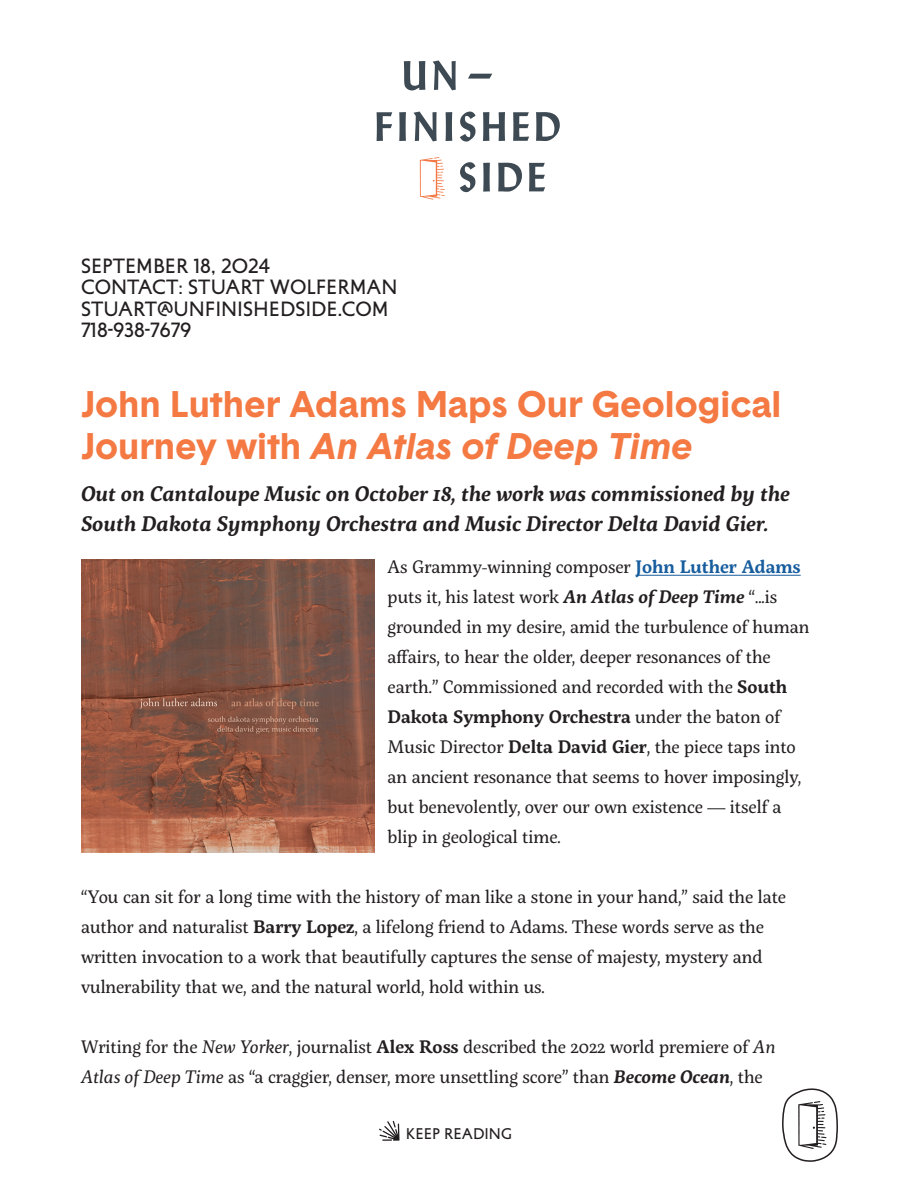
<style>
.page{position:relative;width:918px;height:1188px;background:#fff}
.page>*{position:absolute;margin:0;border:0;box-sizing:border-box;transform-origin:0 0}
.t1{font:700 36px/42px "Baseticatrial";color:#f47943}
.t2{font:italic 600 21px/30px "Servus Slab";color:#231f20}
.t3{font:18px/30px "Servus Slab";color:#231f20}
.t4{font:18px "Petit Seriftrial";color:#231f20}
.t5{font:13.5px "Petit Seriftrial";color:#231f20}
.s1{font-style:italic}
.s2{font-weight:600;color:#175d9e}
.s3{font-weight:600;font-style:italic}
.s4{font-weight:600}
</style>
<div class="page">
<hr style="left:635px;top:575px;width:166px;height:1px;background:#175d9e">
<svg style="left:377px;top:112px;width:15px;height:29px"></svg>
<svg style="left:399px;top:112px;width:7px;height:29px"></svg>
<svg style="left:414px;top:112px;width:23px;height:29px"></svg>
<svg style="left:446px;top:112px;width:6px;height:29px"></svg>
<svg style="left:460px;top:112px;width:16px;height:30px"></svg>
<svg style="left:483px;top:112px;width:22px;height:29px"></svg>
<svg style="left:513px;top:112px;width:16px;height:29px"></svg>
<svg style="left:536px;top:112px;width:24px;height:29px"></svg>
<svg style="left:460px;top:162px;width:16px;height:30px"></svg>
<svg style="left:483px;top:163px;width:7px;height:29px"></svg>
<svg style="left:498px;top:163px;width:24px;height:29px"></svg>
<svg style="left:529px;top:163px;width:16px;height:28px"></svg>
<svg style="left:404px;top:61px;width:21px;height:29px"></svg>
<svg style="left:433px;top:60px;width:23px;height:30px"></svg>
<svg style="left:468px;top:74px;width:24px;height:5px"></svg>
<svg style="left:420px;top:157px;width:25px;height:43px"></svg>
<svg style="left:379px;top:1121px;width:21px;height:20px"></svg>
<svg style="left:782px;top:1088px;width:56px;height:74px"></svg>
<img style="left:81px;top:560px;width:293px;height:293px">
<p class="t4" style="left:81px;top:255px;width:190px">SEPTEMBER 18, 2024</p>
<p class="t4" style="left:81px;top:277px;width:318px">CONTACT: STUART WOLFERMAN</p>
<p class="t4" style="left:81px;top:299px;width:309px">STUART@UNFINISHEDSIDE.COM</p>
<p class="t4" style="left:81px;top:320px;width:112px">718-938-7679</p>
<p class="t1" style="left:81px;top:384px;width:702px">John Luther Adams Maps Our Geological<br>Journey with <span class="s1">An Atlas of Deep Time</span></p>
<p class="t2" style="left:81px;top:479px;width:710px">Out on Cantaloupe Music on October 18, the work was commissioned by the<br>South Dakota Symphony Orchestra and Music Director Delta David Gier.</p>
<p class="t3" style="left:388px;top:552px;width:423px">As Grammy-winning composer <span class="s2">John Luther Adams </span>puts it, his latest work <span class="s3">An Atlas of Deep Time</span> “...is grounded in my desire, amid the turbulence of human affairs, to hear the older, deeper resonances of the earth.” Commissioned and recorded with the <span class="s4">South Dakota Symphony Orchestra</span> under the baton of Music Director <span class="s4">Delta David Gier</span>, the piece taps into an ancient resonance that seems to hover imposingly, but benevolently, over our own existence — itself a blip in geological time.</p>
<p class="t3" style="left:81px;top:882px;width:706px">“You can sit for a long time with the history of man like a stone in your hand,” said the late author and naturalist <span class="s4">Barry Lopez</span>, a lifelong friend to Adams. These words serve as the written invocation to a work that beautifully captures the sense of majesty, mystery and vulnerability that we, and the natural world, hold within us.</p>
<p class="t3" style="left:81px;top:1032px;width:696px">Writing for the <span class="s1">New Yorker</span>, journalist <span class="s4">Alex Ross</span> described the 2022 world premiere of <span class="s1">An<br>Atlas of Deep Time</span> as “a craggier, denser, more unsettling score” than <span class="s3">Become Ocean</span>, the</p>
<p class="t5" style="left:406px;top:1126px;width:108px">KEEP READING</p>
</div>
